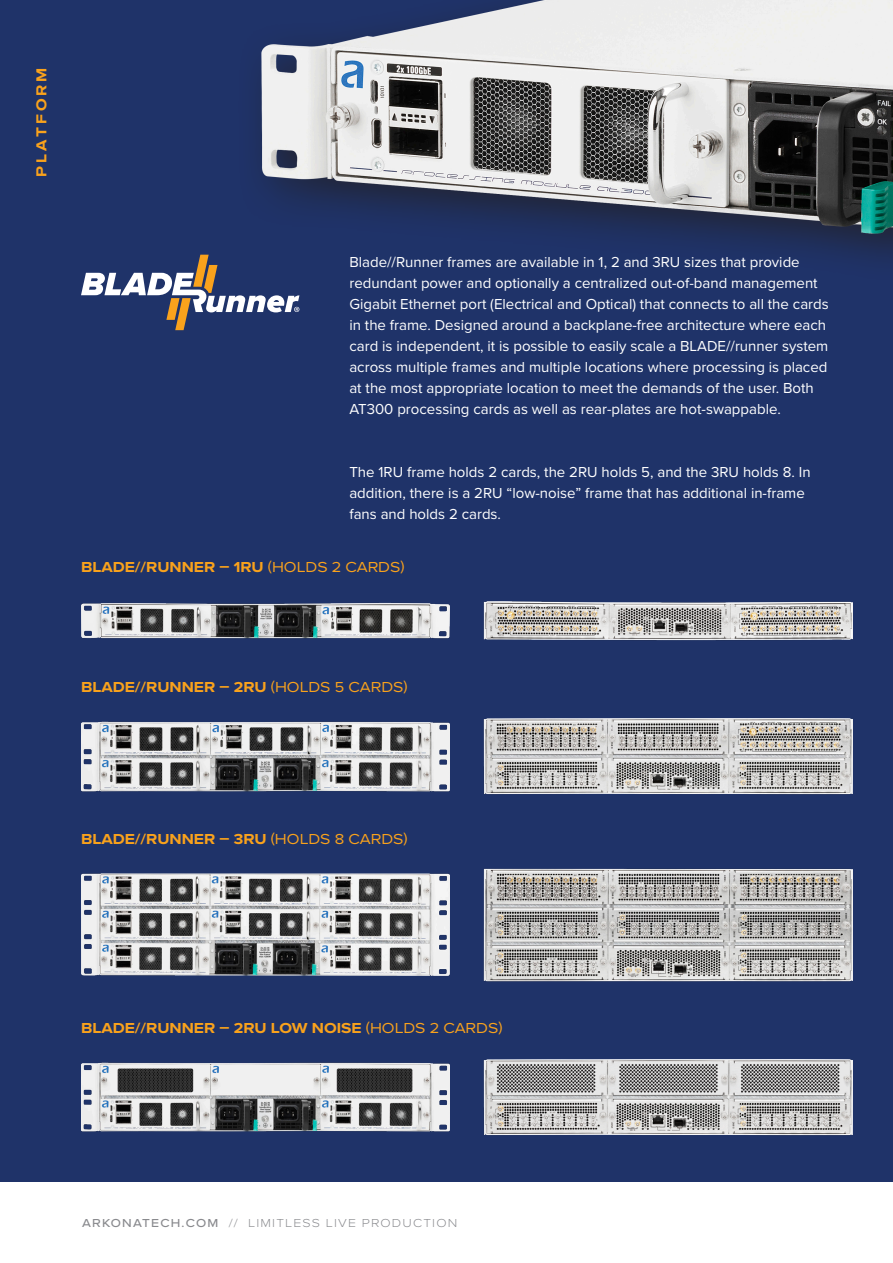
<style>
.page{position:relative;width:893px;height:1263px;background:#fff}
.page>*{position:absolute;margin:0;border:0;box-sizing:border-box;transform-origin:0 0}
.t1{font:15px/21px "Proxima Nova";color:#fff}
.t2{font:700 15px "Proxima Nova Wide";color:#f9a21c}
.t3{font:700 15px "Proxima Nova Wide";letter-spacing:.2em;color:#f9a21c}
.t4{font:300 12px "Proxima Nova Wide";letter-spacing:.1em;color:#898a8e}
.s1{font-weight:400}
.s2{font-weight:500}
</style>
<div class="page">
<div style="left:0;top:0;width:893px;height:1182px;background:#1f3369"></div>
<img style="left:200px;top:0;width:693px;height:311px">
<img style="left:484px;top:601px;width:368px;height:40px">
<img style="left:81px;top:602px;width:369px;height:37px">
<img style="left:484px;top:718px;width:368px;height:77px">
<img style="left:81px;top:721px;width:369px;height:71px">
<img style="left:484px;top:868px;width:368px;height:114px">
<img style="left:81px;top:873px;width:369px;height:103px">
<img style="left:484px;top:1059px;width:368px;height:77px">
<img style="left:81px;top:1062px;width:369px;height:70px">
<svg style="left:81px;top:255px;width:218px;height:75px"></svg>
<p class="t3" style="left:30px;top:177px;width:111px;rotate:-90deg">PLATFORM</p>
<p class="t1" style="left:349px;top:250px;width:481px">Blade//Runner frames are available in 1, 2 and 3RU sizes that provide redundant power and optionally a centralized out-of-band management Gigabit Ethernet port (Electrical and Optical) that connects to all the cards in the frame. Designed around a backplane-free architecture where each card is independent, it is possible to easily scale a BLADE//runner system across multiple frames and multiple locations where processing is placed at the most appropriate location to meet the demands of the user. Both AT300 processing cards as well as rear-plates are hot-swappable.</p>
<p class="t1" style="left:349px;top:460px;width:463px">The 1RU frame holds 2 cards, the 2RU holds 5, and the 3RU holds 8. In addition, there is a 2RU “low-noise” frame that has additional in-frame fans and holds 2 cards.</p>
<p class="t2" style="left:81px;top:555px;width:325px">BLADE//RUNNER – 1RU <span class="s1">(HOLDS 2 CARDS)</span></p>
<p class="t2" style="left:81px;top:676px;width:328px">BLADE//RUNNER – 2RU <span class="s1">(HOLDS 5 CARDS)</span></p>
<p class="t2" style="left:81px;top:828px;width:328px">BLADE//RUNNER – 3RU <span class="s1">(HOLDS 8 CARDS)</span></p>
<p class="t2" style="left:81px;top:1017px;width:423px">BLADE//RUNNER – 2RU LOW NOISE <span class="s1">(HOLDS 2 CARDS)</span></p>
<p class="t4" style="left:82px;top:1214px;width:377px"><span class="s2">ARKONATECH.COM</span> // LIMITLESS LIVE PRODUCTION</p>
</div>
